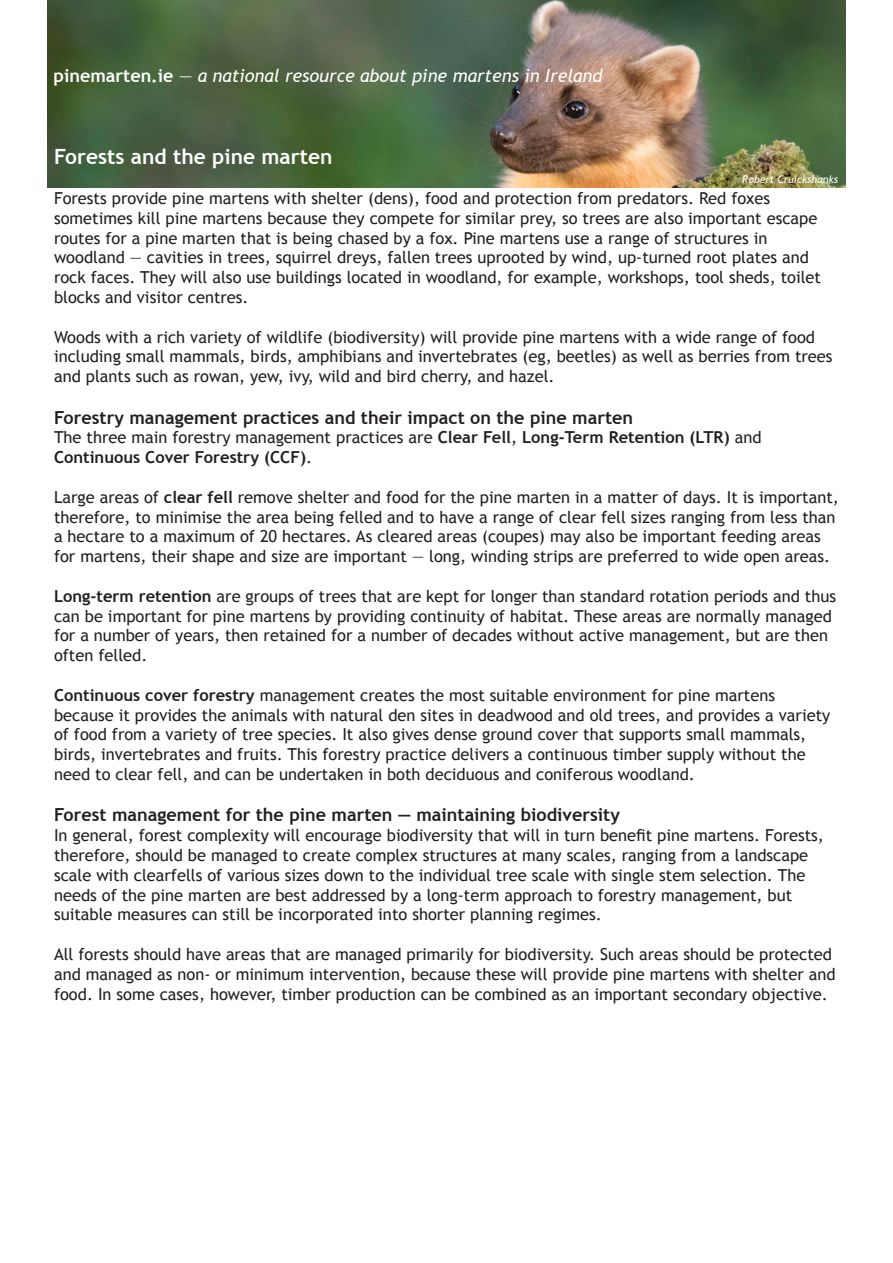
<style>
.page{position:relative;width:893px;height:1263px;background:#fff}
.page>*{position:absolute;margin:0;border:0;box-sizing:border-box;transform-origin:0 0}
.t1{font:700 21px "Trebuchet MS";color:#fff}
.t2{font:700 18px "Trebuchet MS";color:#231f20}
.t3{font:italic 18px "Trebuchet MS";color:#fff}
.t4{font:16.5px/19.8px "Trebuchet MS";color:#231f20}
.t5{font:700 16.5px/19.8px "Trebuchet MS";color:#231f20}
.t6{font:italic 10.5px "Trebuchet MS";color:#fff}
.s1{font-weight:700;font-style:normal}
.s2{font-style:normal}
.s3{font-weight:400}
.s4{font-weight:700}
</style>
<div class="page">
<img style="left:47px;top:0;width:799px;height:187px">
<p class="t3" style="left:54px;top:65px;width:550px"><span class="s1">pinemarten.ie</span> <span class="s2">—</span> a national resource about pine martens in Ireland</p>
<p class="t1" style="left:54px;top:144px;width:280px">Forests and the pine marten</p>
<p class="t4" style="left:54px;top:188px;width:769px">Forests provide pine martens with shelter (dens), food and protection from predators. Red foxes sometimes kill pine martens because they compete for similar prey, so trees are also important escape routes for a pine marten that is being chased by a fox. Pine martens use a range of structures in woodland — cavities in trees, squirrel dreys, fallen trees uprooted by wind, up-turned root plates and rock faces. They will also use buildings located in woodland, for example, workshops, tool sheds, toilet blocks and visitor centres.</p>
<p class="t4" style="left:54px;top:327px;width:780px">Woods with a rich variety of wildlife (biodiversity) will provide pine martens with a wide range of food including small mammals, birds, amphibians and invertebrates (eg, beetles) as well as berries from trees and plants such as rowan, yew, ivy, wild and bird cherry, and hazel.</p>
<p class="t2" style="left:54px;top:406px;width:581px">Forestry management practices and their impact on the pine marten</p>
<p class="t5" style="left:54px;top:428px;width:709px"><span class="s3">The three main forestry management practices are</span> Clear Fell<span class="s3">,</span> Long-Term Retention (LTR) <span class="s3">and<br></span>Continuous Cover Forestry (CCF)<span class="s3">.</span></p>
<p class="t4" style="left:54px;top:487px;width:786px">Large areas of <span class="s4">clear fell</span> remove shelter and food for the pine marten in a matter of days. It is important, therefore, to minimise the area being felled and to have a range of clear fell sizes ranging from less than a hectare to a maximum of 20 hectares. As cleared areas (coupes) may also be important feeding areas for martens, their shape and size are important — long, winding strips are preferred to wide open areas.</p>
<p class="t4" style="left:54px;top:586px;width:784px"><span class="s4">Long-term retention</span> are groups of trees that are kept for longer than standard rotation periods and thus can be important for pine martens by providing continuity of habitat. These areas are normally managed for a number of years, then retained for a number of decades without active management, but are then often felled.</p>
<p class="t4" style="left:54px;top:685px;width:778px"><span class="s4">Continuous cover forestry</span> management creates the most suitable environment for pine martens because it provides the animals with natural den sites in deadwood and old trees, and provides a variety of food from a variety of tree species. It also gives dense ground cover that supports small mammals, birds, invertebrates and fruits. This forestry practice delivers a continuous timber supply without the need to clear fell, and can be undertaken in both deciduous and coniferous woodland.</p>
<p class="t2" style="left:54px;top:804px;width:567px">Forest management for the pine marten — maintaining biodiversity</p>
<p class="t4" style="left:54px;top:826px;width:771px">In general, forest complexity will encourage biodiversity that will in turn benefit pine martens. Forests, therefore, should be managed to create complex structures at many scales, ranging from a landscape scale with clearfells of various sizes down to the individual tree scale with single stem selection. The needs of the pine marten are best addressed by a long-term approach to forestry management, but suitable measures can still be incorporated into shorter planning regimes.</p>
<p class="t4" style="left:54px;top:944px;width:783px">All forests should have areas that are managed primarily for biodiversity. Such areas should be protected and managed as non- or minimum intervention, because these will provide pine martens with shelter and food. In some cases, however, timber production can be combined as an important secondary objective.</p>
<p class="t6" style="left:742px;top:173px;width:97px">Robert Cruickshanks</p>
</div>
